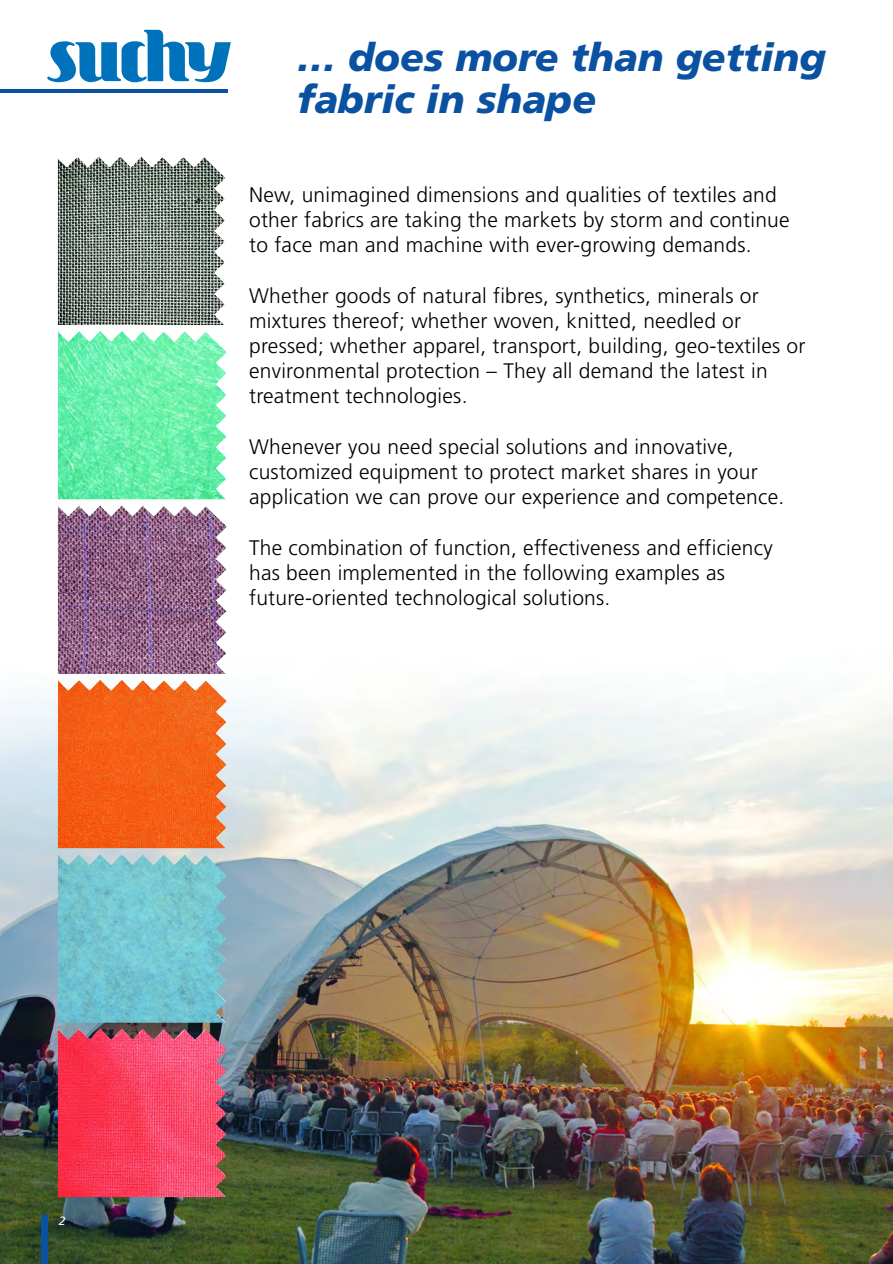
<style>
.page{position:relative;width:893px;height:1264px;background:#fff}
.page>*{position:absolute;margin:0;border:0;box-sizing:border-box;transform-origin:0 0}
.t1{font:italic 900 39px/42px "Frutiger";color:#0a51a1}
.t2{font:300 21px/25.2px "Frutiger";letter-spacing:.01em;color:#000}
.t3{font:italic 12px "Frutiger";color:#fff}
</style>
<div class="page">
<img style="left:0;top:29px;width:892px;height:1234px">
<h1 class="t1" style="left:297px;top:39px;width:530px">… does more than getting fabric in shape</h1>
<p class="t2" style="left:249px;top:183px;width:542px">New, unimagined dimensions and qualities of textiles and other fabrics are taking the markets by storm and continue to face man and machine with ever-growing demands.</p>
<p class="t2" style="left:249px;top:284px;width:557px">Whether goods of natural fibres, synthetics, minerals or mixtures thereof; whether woven, knitted, needled or pressed; whether apparel, transport, building, geo-textiles or environmental protection – They all demand the latest in treatment technologies.</p>
<p class="t2" style="left:249px;top:435px;width:536px">Whenever you need special solutions and innovative, customized equipment to protect market shares in your application we can prove our experience and competence.</p>
<p class="t2" style="left:249px;top:536px;width:525px">The combination of function, effectiveness and efficiency has been implemented in the following examples as future-oriented technological solutions.</p>
<p class="t3" style="left:59px;top:1215px;width:8px">2</p>
</div>
